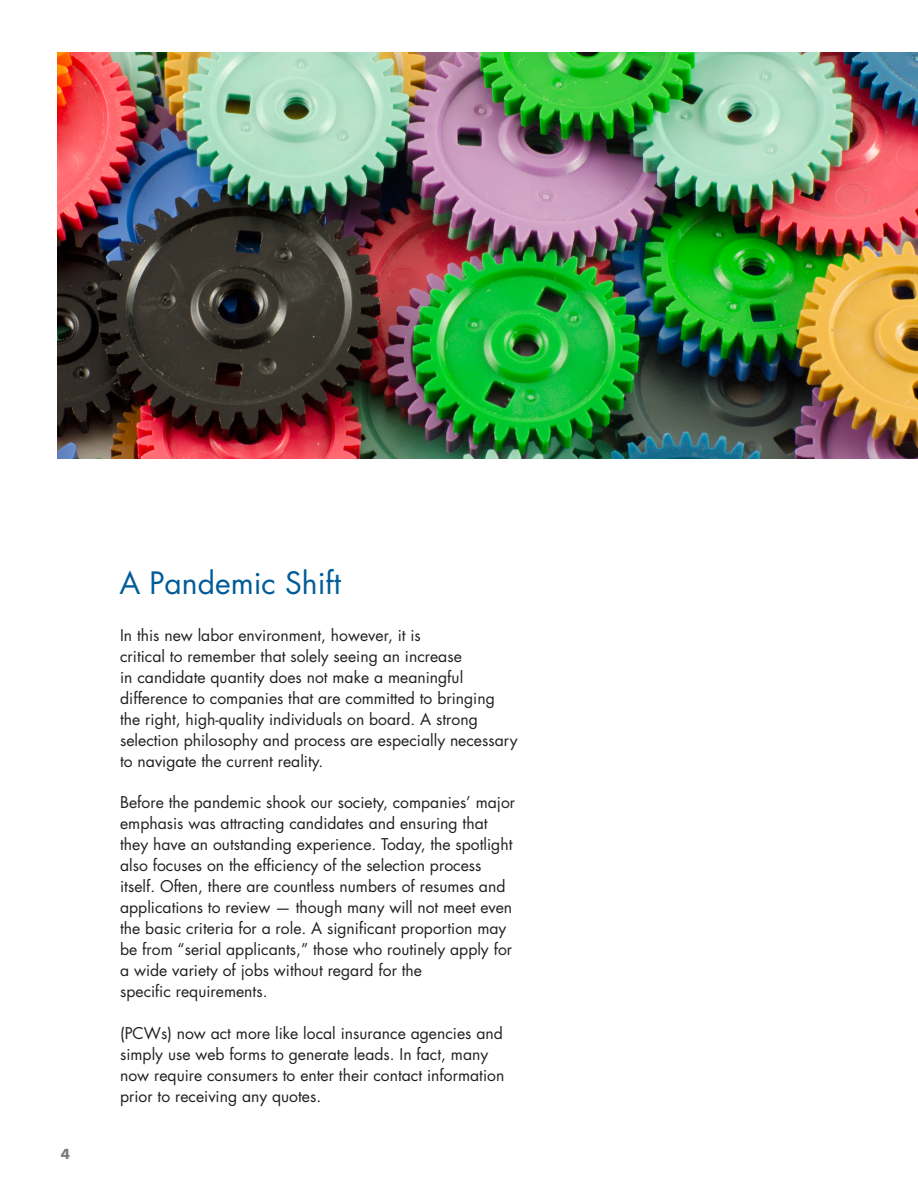
<style>
.page{position:relative;width:918px;height:1188px;background:#fff}
.page>*{position:absolute;margin:0;border:0;box-sizing:border-box;transform-origin:0 0}
.Head_1_FL{font:30px "Futura Std";color:#005c98}
.BodyCopy{font:15.75px/21px "Futura Std";color:#231f20}
.t1{font:700 13.5px "Futura Std";color:#787d83}
</style>
<div class="page">
<img style="left:58px;top:53px;width:860px;height:406px">
<p class="t1" style="left:61px;top:1145px;width:11px">4</p>
<p class="Head_1_FL" style="left:119px;top:564px;width:223px">A Pandemic Shift</p>
<p class="BodyCopy" style="left:120px;top:625px;width:399px">In this new labor environment, however, it is<br>critical to remember that solely seeing an increase<br>in candidate quantity does not make a meaningful difference to companies that are committed to bringing the right, high-quality individuals on board. A strong selection philosophy and process are especially necessary to navigate the current reality.</p>
<p class="BodyCopy" style="left:120px;top:792px;width:396px">Before the pandemic shook our society, companies’ major emphasis was attracting candidates and ensuring that they have an outstanding experience. Today, the spotlight also focuses on the efficiency of the selection process itself. Often, there are countless numbers of resumes and applications to review — though many will not meet even the basic criteria for a role. A significant proportion may be from “serial applicants,” those who routinely apply for a wide variety of jobs without regard for the<br>specific requirements.</p>
<p class="BodyCopy" style="left:120px;top:1023px;width:386px">(PCWs) now act more like local insurance agencies and simply use web forms to generate leads. In fact, many now require consumers to enter their contact information prior to receiving any quotes.</p>
</div>
